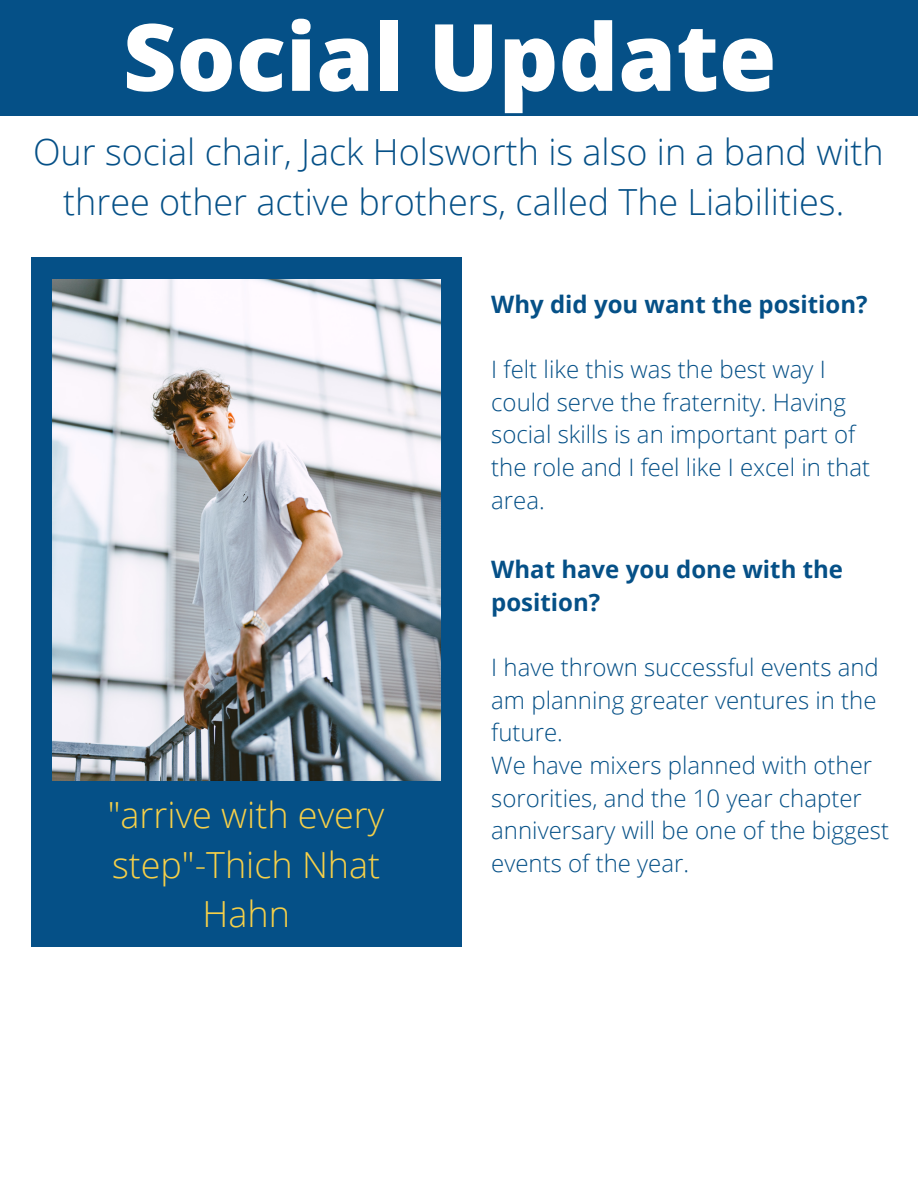
<style>
.page{position:relative;width:918px;height:1188px;background:#fff}
.page>*{position:absolute;margin:0;border:0;box-sizing:border-box;transform-origin:0 0}
.t1{font:800 93px "Open Sans";color:#fff}
.t2{font:300 36px/49.5px "Open Sans";color:#055087;text-align:center}
.t3{font:300 36px/49.5px "Open Sans";color:#f7d048;text-align:center}
.t4{font:300 24px/32.7px "Open Sans";color:#055087}
.t5{font:700 24px/32.7px "Open Sans";color:#055087}
</style>
<div class="page">
<div style="left:31px;top:258px;width:431px;height:689px;background:#055087"></div>
<div style="left:0;top:0;width:918px;height:116px;background:#055087"></div>
<img style="left:52px;top:280px;width:388px;height:500px">
<h1 class="t1" style="left:123px;top:-8px;width:655px">Social Update</h1>
<h2 class="t2" style="left:33px;top:127px;width:852px">Our social chair, Jack Holsworth is also in a band with three other active brothers, called The Liabilities.</h2>
<p class="t5" style="left:491px;top:287px;width:378px">Why did you want the position?</p>
<p class="t4" style="left:491px;top:353px;width:380px">I felt like this was the best way I could serve the fraternity. Having social skills is an important part of the role and I feel like I excel in that area.</p>
<h2 class="t3" style="left:108px;top:789px;width:278px">"arrive with every step"-Thich Nhat<br>Hahn</h2>
<p class="t5" style="left:491px;top:553px;width:353px">What have you done with the position?</p>
<p class="t4" style="left:491px;top:651px;width:399px">I have thrown successful events and am planning greater ventures in the future.<br>We have mixers planned with other sororities, and the 10 year chapter anniversary will be one of the biggest events of the year.</p>
</div>
